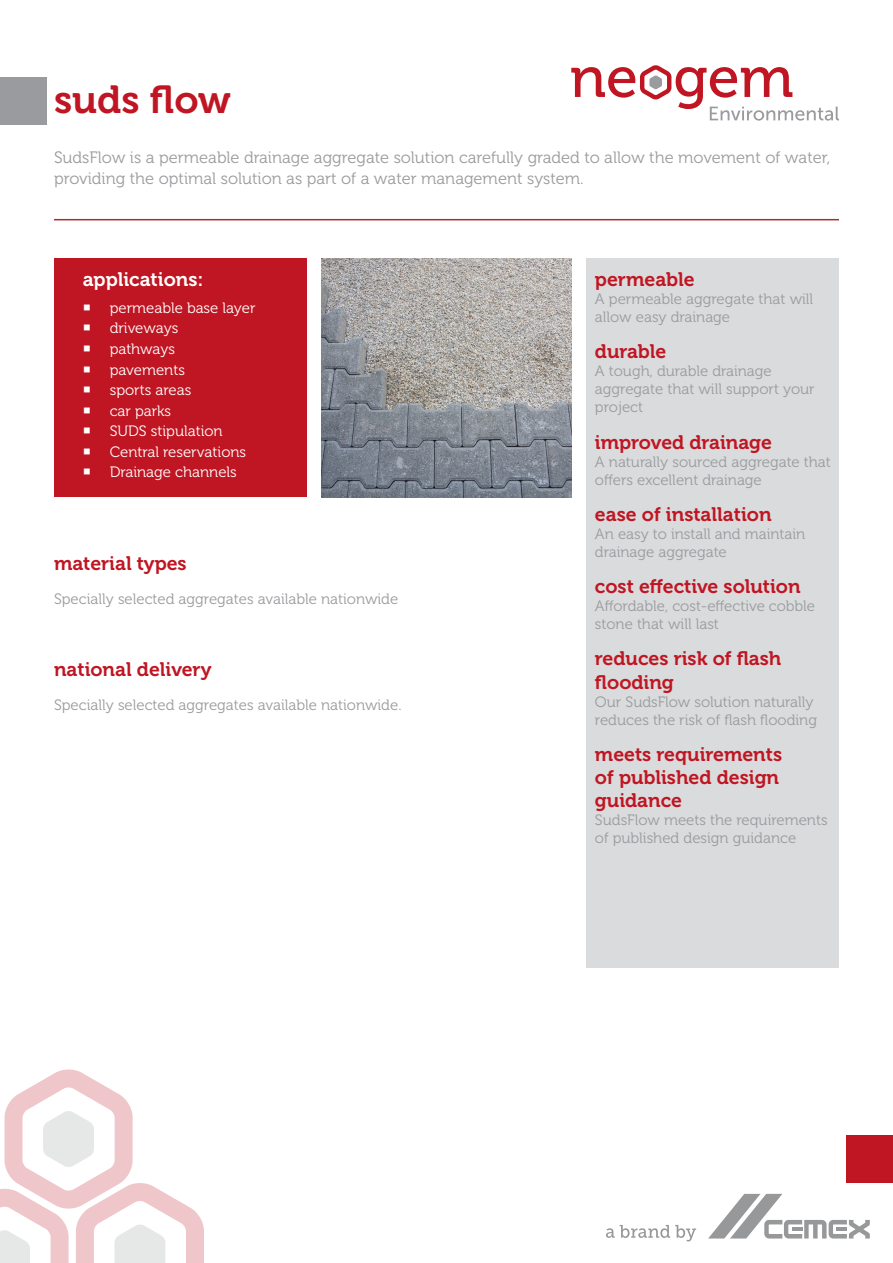
<style>
.page{position:relative;width:893px;height:1263px;background:#fff}
.page>*{position:absolute;margin:0;border:0;box-sizing:border-box;transform-origin:0 0}
.t1{font:39px "Museo 700";color:#c01522}
.Paragraph_Style_2{font:19.5px/23.4px "Museo 700";color:#c01522}
.t2{font:19.5px "Museo 700";color:#fff}
.t3{font:16.5px/21px "Museo 300";color:#999b9e}
.Paragraph_Style_2-2{font:15px/18px "Museo 300";color:#999b9e}
.t4{font:15px "Museo 300";color:#fff}
</style>
<div class="page">
<img style="left:321px;top:259px;width:251px;height:238px">
<div style="left:54px;top:259px;width:252px;height:238px;background:#c01522"></div>
<hr style="left:54px;top:219px;width:785px;height:1px;background:#b1292b">
<div style="left:0;top:77px;width:46px;height:48px;background:#999b9e"></div>
<div style="left:847px;top:1135px;width:46px;height:48px;background:#c01522"></div>
<svg style="left:0;top:1069px;width:204px;height:194px"></svg>
<svg style="left:708px;top:1194px;width:162px;height:44px"></svg>
<svg style="left:606px;top:1225px;width:90px;height:16px"></svg>
<svg style="left:571px;top:65px;width:268px;height:56px"></svg>
<div style="left:587px;top:259px;width:252px;height:709px;background:#dadbdc"></div>
<p class="t1" style="left:54px;top:78px;width:178px">suds flow</p>
<p class="t3" style="left:54px;top:147px;width:778px">SudsFlow is a permeable drainage aggregate solution carefully graded to allow the movement of water, providing the optimal solution as part of a water management system.</p>
<p class="t2" style="left:83px;top:269px;width:122px">applications:</p>
<p class="t4" style="left:110px;top:300px;width:147px">permeable base layer</p>
<p class="t4" style="left:110px;top:320px;width:70px">driveways</p>
<p class="t4" style="left:110px;top:341px;width:67px">pathways</p>
<p class="t4" style="left:110px;top:361px;width:77px">pavements</p>
<p class="t4" style="left:110px;top:382px;width:83px">sports areas</p>
<p class="t4" style="left:110px;top:402px;width:63px">car parks</p>
<p class="t4" style="left:110px;top:423px;width:115px">SUDS stipulation</p>
<p class="t4" style="left:110px;top:443px;width:138px">Central reservations</p>
<p class="t4" style="left:110px;top:464px;width:129px">Drainage channels</p>
<p class="Paragraph_Style_2" style="left:54px;top:552px;width:134px">material types</p>
<p class="Paragraph_Style_2-2" style="left:54px;top:590px;width:346px">Specially selected aggregates available nationwide</p>
<p class="Paragraph_Style_2" style="left:54px;top:658px;width:159px">national delivery</p>
<p class="Paragraph_Style_2-2" style="left:54px;top:696px;width:349px">Specially selected aggregates available nationwide.</p>
<p class="Paragraph_Style_2" style="left:595px;top:268px;width:101px">permeable</p>
<p class="Paragraph_Style_2-2" style="left:595px;top:290px;width:220px">A permeable aggregate that will allow easy drainage</p>
<p class="Paragraph_Style_2" style="left:595px;top:340px;width:73px">durable</p>
<p class="Paragraph_Style_2-2" style="left:595px;top:363px;width:221px">A tough, durable drainage aggregate that will support your project</p>
<p class="Paragraph_Style_2" style="left:595px;top:430px;width:179px">improved drainage</p>
<p class="Paragraph_Style_2-2" style="left:595px;top:453px;width:237px">A naturally sourced aggregate that offers excellent drainage</p>
<p class="Paragraph_Style_2" style="left:595px;top:503px;width:178px">ease of installation</p>
<p class="Paragraph_Style_2-2" style="left:595px;top:525px;width:212px">An easy to install and maintain drainage aggregate</p>
<p class="Paragraph_Style_2" style="left:595px;top:575px;width:207px">cost effective solution</p>
<p class="Paragraph_Style_2-2" style="left:595px;top:597px;width:222px">Affordable, cost-effective cobble stone that will last</p>
<p class="Paragraph_Style_2" style="left:595px;top:647px;width:188px">reduces risk of flash flooding</p>
<p class="Paragraph_Style_2-2" style="left:595px;top:693px;width:224px">Our SudsFlow solution naturally reduces the risk of flash flooding</p>
<p class="Paragraph_Style_2" style="left:595px;top:742px;width:189px">meets requirements of published design guidance</p>
<p class="Paragraph_Style_2-2" style="left:595px;top:812px;width:234px">SudsFlow meets the requirements of published design guidance</p>
</div>
